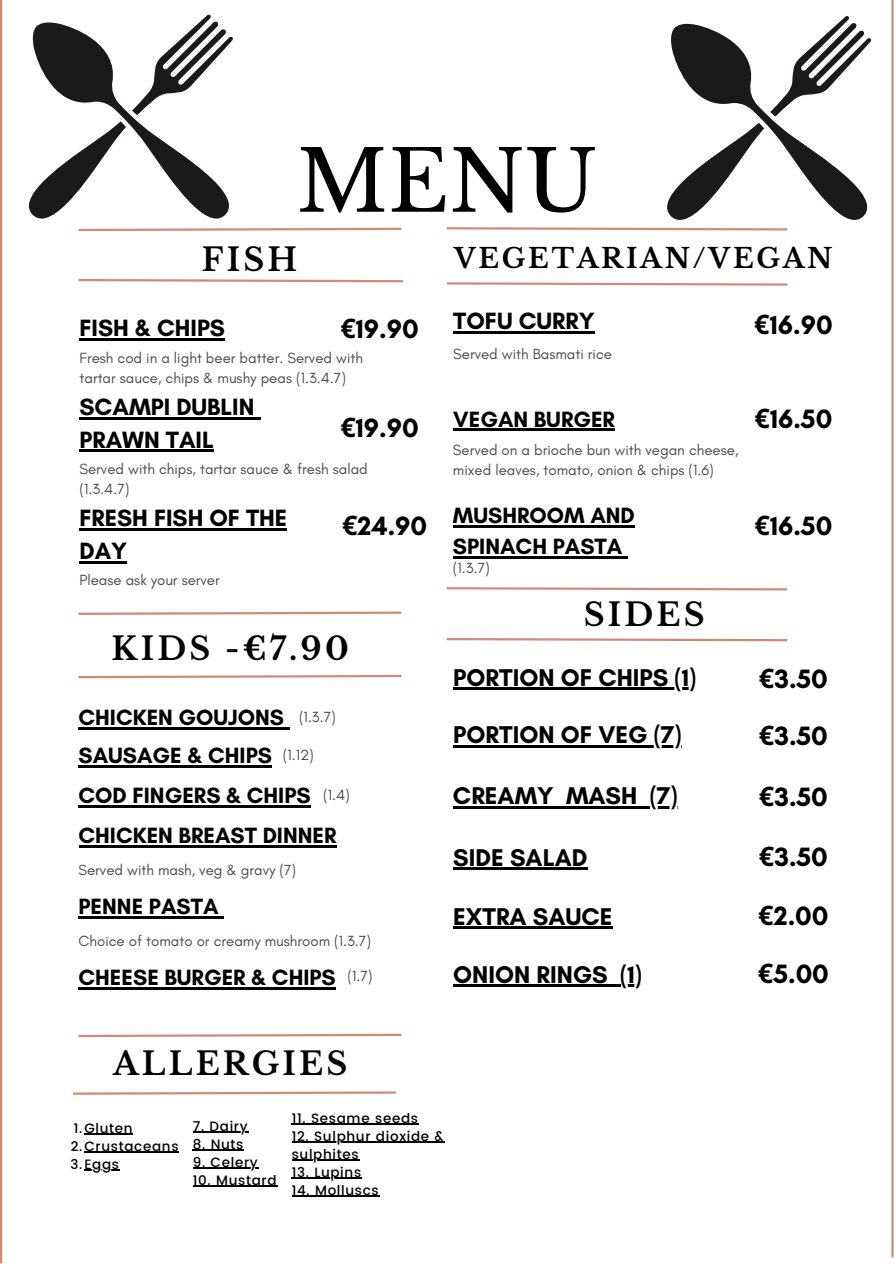
<style>
.page{position:relative;width:894px;height:1264px;background:#fff}
.page>*{position:absolute;margin:0;border:0;box-sizing:border-box;transform-origin:0 0}
.t1{font:84px "Libre Baskerville";color:#000}
.t2{font:700 31.5px "Libre Baskerville";letter-spacing:.1em;color:#000}
.t3{font:700 27px "Glacial Indifference";color:#000}
.t4{font:700 27px "Libre Baskerville";letter-spacing:.1em;color:#000}
.t5{font:700 24.75px "Glacial Indifference";color:#000}
.t6{font:700 24px/32.7px "Glacial Indifference";color:#000}
.t7{font:700 22.5px/31.5px "Glacial Indifference";color:#000}
.t8{font:15px/20.2px "Glacial Indifference";color:#474b4e}
.t9{font:500 13.5px "Poppins";letter-spacing:.05em;color:#000}
.s1{font-family:"Noto Sans"}
</style>
<div class="page">
<hr style="left:0;top:0;width:2px;height:1263px;background:#cf8b77">
<hr style="left:891px;top:0;width:2px;height:1257px;background:#cf8b77">
<svg style="left:78px;top:279px;width:326px;height:4px"></svg>
<svg style="left:78px;top:674px;width:324px;height:5px"></svg>
<svg style="left:78px;top:1033px;width:324px;height:5px"></svg>
<svg style="left:446px;top:587px;width:342px;height:4px"></svg>
<svg style="left:78px;top:611px;width:324px;height:4px"></svg>
<svg style="left:73px;top:1091px;width:323px;height:4px"></svg>
<svg style="left:28px;top:14px;width:374px;height:218px"></svg>
<hr style="left:79px;top:338px;width:146px;height:3px;background:#000">
<hr style="left:79px;top:417px;width:175px;height:2px;background:#000">
<svg style="left:254px;top:417px;width:6px;height:2px"></svg>
<hr style="left:79px;top:450px;width:135px;height:2px;background:#000">
<hr style="left:78px;top:727px;width:206px;height:3px;background:#000">
<svg style="left:284px;top:727px;width:6px;height:3px"></svg>
<hr style="left:78px;top:765px;width:194px;height:2px;background:#000">
<hr style="left:453px;top:687px;width:243px;height:2px;background:#000">
<hr style="left:453px;top:745px;width:228px;height:2px;background:#000">
<hr style="left:453px;top:806px;width:100px;height:2px;background:#000">
<svg style="left:553px;top:806px;width:13px;height:2px"></svg>
<hr style="left:566px;top:806px;width:71px;height:2px;background:#000">
<svg style="left:637px;top:806px;width:12px;height:2px"></svg>
<hr style="left:649px;top:806px;width:28px;height:2px;background:#000">
<hr style="left:453px;top:332px;width:141px;height:2px;background:#000">
<hr style="left:453px;top:429px;width:162px;height:2px;background:#000">
<hr style="left:79px;top:528px;width:208px;height:2px;background:#000">
<hr style="left:79px;top:561px;width:48px;height:2px;background:#000">
<hr style="left:78px;top:805px;width:232px;height:2px;background:#000">
<hr style="left:78px;top:845px;width:258px;height:3px;background:#000">
<hr style="left:78px;top:916px;width:140px;height:2px;background:#000">
<svg style="left:218px;top:916px;width:6px;height:2px"></svg>
<hr style="left:78px;top:987px;width:258px;height:2px;background:#000">
<hr style="left:453px;top:867px;width:134px;height:2px;background:#000">
<hr style="left:84px;top:1133px;width:49px;height:1px;background:#000">
<hr style="left:84px;top:1151px;width:95px;height:1px;background:#000">
<hr style="left:84px;top:1169px;width:36px;height:1px;background:#000">
<hr style="left:193px;top:1131px;width:55px;height:1px;background:#000">
<hr style="left:193px;top:1149px;width:51px;height:1px;background:#000">
<hr style="left:193px;top:1167px;width:65px;height:1px;background:#000">
<hr style="left:193px;top:1185px;width:84px;height:1px;background:#000">
<hr style="left:291px;top:1123px;width:127px;height:1px;background:#000">
<hr style="left:291px;top:1141px;width:153px;height:1px;background:#000">
<hr style="left:291px;top:1159px;width:68px;height:1px;background:#000">
<hr style="left:291px;top:1177px;width:71px;height:1px;background:#000">
<hr style="left:291px;top:1195px;width:88px;height:1px;background:#000">
<hr style="left:453px;top:925px;width:159px;height:3px;background:#000">
<hr style="left:453px;top:525px;width:181px;height:2px;background:#000">
<hr style="left:453px;top:556px;width:169px;height:3px;background:#000">
<svg style="left:622px;top:556px;width:5px;height:3px"></svg>
<hr style="left:453px;top:984px;width:154px;height:3px;background:#000">
<svg style="left:607px;top:984px;width:13px;height:3px"></svg>
<hr style="left:620px;top:984px;width:21px;height:3px;background:#000">
<svg style="left:446px;top:638px;width:342px;height:4px"></svg>
<svg style="left:446px;top:16px;width:425px;height:215px"></svg>
<svg style="left:446px;top:282px;width:342px;height:4px"></svg>
<p class="t1" style="left:296px;top:130px;width:302px">MENU</p>
<p class="t2" style="left:202px;top:240px;width:97px">FISH</p>
<h1 class="t3" style="left:340px;top:313px;width:80px"><span class="s1">€</span>19.90</h1>
<p class="t6" style="left:79px;top:311px;width:147px">FISH &amp; CHIPS</p>
<p class="t8" style="left:79px;top:347px;width:285px">Fresh cod in a light beer batter. Served with tartar sauce, chips &amp; mushy peas (1.3.4.7)</p>
<p class="t6" style="left:79px;top:390px;width:176px">SCAMPI DUBLIN<br>PRAWN TAIL</p>
<p class="t8" style="left:79px;top:458px;width:290px">Served with chips, tartar sauce &amp; fresh salad (1.3.4.7)</p>
<h2 class="t3" style="left:340px;top:411px;width:80px"><span class="s1">€</span>19.90</h2>
<p class="t6" style="left:79px;top:501px;width:209px">FRESH FISH OF THE<br>DAY</p>
<p class="t8" style="left:79px;top:570px;width:142px">Please ask your server</p>
<p class="t3" style="left:342px;top:509px;width:87px"><span class="s1">€</span>24.90</p>
<p class="t2" style="left:112px;top:629px;width:238px">KIDS -€7.90</p>
<h3 class="t7" style="left:78px;top:701px;width:207px">CHICKEN GOUJONS</h3>
<p class="t7" style="left:78px;top:739px;width:195px">SAUSAGE &amp; CHIPS</p>
<p class="t8" style="left:299px;top:706px;width:38px">(1.3.7)</p>
<h2 class="t8" style="left:283px;top:744px;width:33px">(1.12)</h2>
<p class="t8" style="left:323px;top:784px;width:28px">(1.4)</p>
<h3 class="t7" style="left:78px;top:819px;width:259px">CHICKEN BREAST DINNER</h3>
<h3 class="t8" style="left:78px;top:860px;width:219px">Served with mash, veg &amp; gravy (7)</h3>
<p class="t7" style="left:78px;top:890px;width:141px">PENNE PASTA</p>
<h4 class="t8" style="left:78px;top:930px;width:294px">Choice of tomato or creamy mushroom (1.3.7)</h4>
<p class="t7" style="left:78px;top:961px;width:259px">CHEESE BURGER &amp; CHIPS</p>
<h3 class="t8" style="left:347px;top:966px;width:26px">(1.7)</h3>
<h2 class="t7" style="left:78px;top:779px;width:233px">COD FINGERS &amp; CHIPS</h2>
<h3 class="t4" style="left:454px;top:242px;width:380px">VEGETARIAN/VEGAN</h3>
<p class="t6" style="left:453px;top:305px;width:143px">TOFU CURRY</p>
<p class="t8" style="left:453px;top:343px;width:160px">Served with Basmati rice</p>
<h4 class="t3" style="left:754px;top:308px;width:80px"><span class="s1">€</span>16.90</h4>
<h4 class="t7" style="left:453px;top:403px;width:163px">VEGAN BURGER</h4>
<h3 class="t8" style="left:453px;top:439px;width:287px">Served on a brioche bun with vegan cheese, mixed leaves, tomato, onion &amp; chips (1.6)</h3>
<h3 class="t3" style="left:754px;top:402px;width:79px"><span class="s1">€</span>16.50</h3>
<h3 class="t7" style="left:453px;top:499px;width:183px">MUSHROOM AND<br>SPINACH PASTA</h3>
<p class="t3" style="left:754px;top:509px;width:79px"><span class="s1">€</span>16.50</p>
<h4 class="t8" style="left:453px;top:557px;width:38px">(1.3.7)</h4>
<h4 class="t2" style="left:583px;top:595px;width:122px">SIDES</h4>
<h3 class="t5" style="left:453px;top:662px;width:244px">PORTION OF CHIPS (1)</h3>
<h3 class="t3" style="left:758px;top:662px;width:70px"><span class="s1">€</span>3.50</h3>
<h4 class="t5" style="left:453px;top:719px;width:229px">PORTION OF VEG (7)</h4>
<p class="t3" style="left:758px;top:719px;width:70px"><span class="s1">€</span>3.50</p>
<p class="t5" style="left:453px;top:780px;width:186px">CREAMY MASH</p>
<h4 class="t5" style="left:649px;top:780px;width:29px">(7)</h4>
<h3 class="t3" style="left:758px;top:780px;width:70px"><span class="s1">€</span>3.50</h3>
<h3 class="t5" style="left:453px;top:842px;width:136px">SIDE SALAD</h3>
<h4 class="t3" style="left:758px;top:839px;width:70px"><span class="s1">€</span>3.50</h4>
<h4 class="t5" style="left:453px;top:901px;width:161px">EXTRA SAUCE</h4>
<h3 class="t3" style="left:758px;top:899px;width:72px"><span class="s1">€</span>2.00</h3>
<h3 class="t5" style="left:453px;top:959px;width:156px">ONION RINGS</h3>
<h3 class="t5" style="left:620px;top:959px;width:23px">(1)</h3>
<p class="t3" style="left:757px;top:957px;width:72px"><span class="s1">€</span>5.00</p>
<h4 class="t2" style="left:113px;top:1044px;width:236px">ALLERGIES</h4>
<p class="t9" style="left:74px;top:1120px;width:60px">1.Gluten</p>
<h3 class="t9" style="left:71px;top:1138px;width:109px">2.Crustaceans</h3>
<h4 class="t9" style="left:70px;top:1156px;width:50px">3.Eggs</h4>
<h3 class="t9" style="left:193px;top:1117px;width:56px">7. Dairy</h3>
<h3 class="t9" style="left:193px;top:1135px;width:52px">8. Nuts</h3>
<p class="t9" style="left:193px;top:1153px;width:66px">9. Celery</p>
<p class="t9" style="left:193px;top:1171px;width:85px">10. Mustard</p>
<h4 class="t9" style="left:291px;top:1110px;width:128px">11. Sesame seeds</h4>
<h3 class="t9" style="left:291px;top:1128px;width:153px">12. Sulphur dioxide &amp;</h3>
<h3 class="t9" style="left:291px;top:1146px;width:68px">sulphites</h3>
<p class="t9" style="left:291px;top:1164px;width:71px">13. Lupins</p>
<p class="t9" style="left:291px;top:1182px;width:89px">14. Molluscs</p>
</div>
